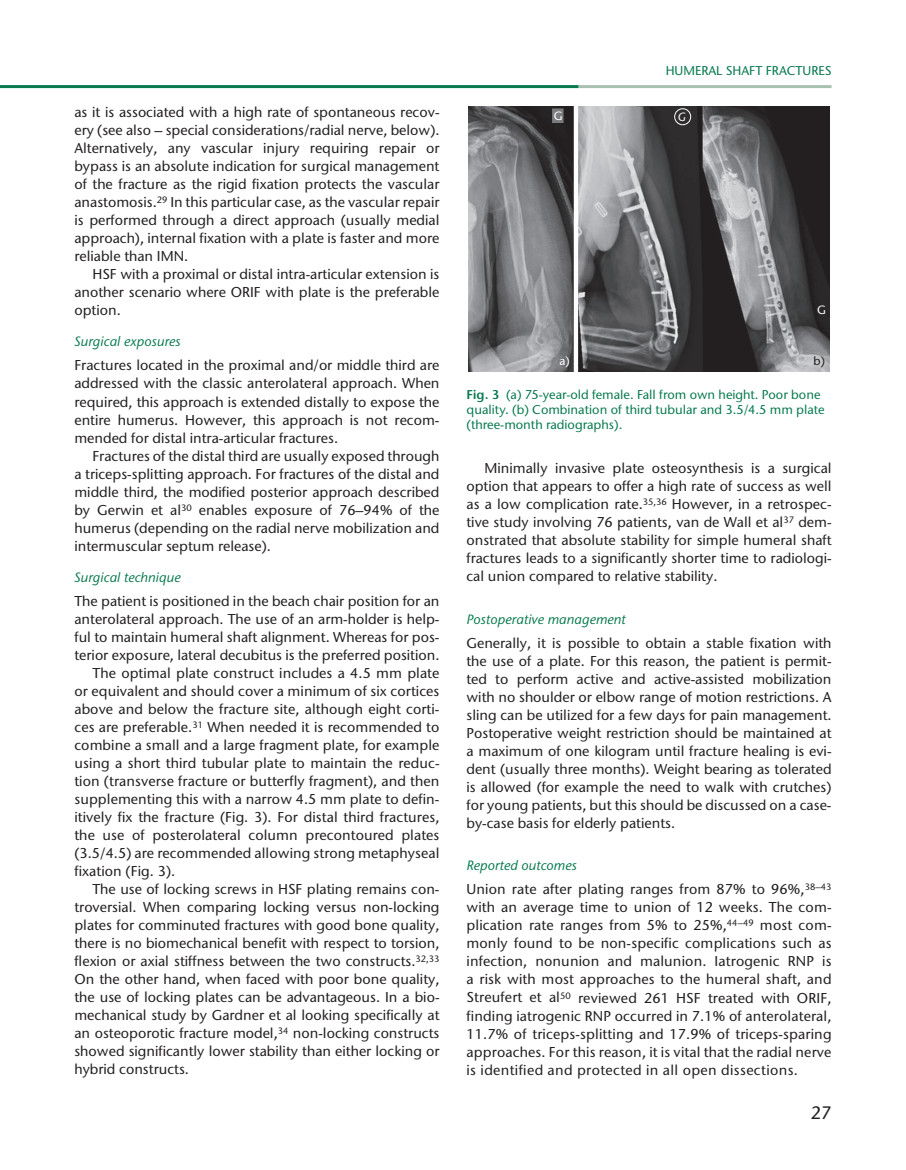
<style>
.page{position:relative;width:906px;height:1170px;background:#fff}
.page>*{position:absolute;margin:0;border:0;box-sizing:border-box;transform-origin:0 0}
.t1{font:500 18px "Stone Sans ITC Pro";color:#231f20}
.t2{font:500 14.25px/18px "Stone Sans ITC Pro";color:#231f20;text-align:justify}
.t3{font:italic 500 13.5px "Stone Sans ITC Pro";color:#077a4e}
.t4{font:500 12.75px/15px "Stone Sans ITC Pro";color:#077a4e}
.t5{font:500 12px "Stone Sans Std";color:#fff}
.t6{font:500 12px "Stone Sans Std";color:#231f20}
.t7{font:italic 500 12px "Stone Sans Std";color:#fff}
.s1{font-weight:600}
</style>
<div class="page">
<hr style="left:578px;top:85px;width:253px;height:3px;background:#a9c1b0">
<hr style="left:0;top:85px;width:578px;height:3px;background:#077a4e">
<img style="left:469px;top:106px;width:360px;height:266px">
<div style="left:674px;top:108px;width:17px;height:17px;border:1px solid #fff;border-radius:50%"></div>
<p class="t2" style="left:74px;top:103px;width:367px">as it is associated with a high rate of spontaneous recov&shy;ery (see also – special considerations/radial nerve, below).<br>Alternatively, any vascular injury requiring repair or bypass is an absolute indication for surgical management of the fracture as the rigid fixation protects the vascular anastomosis.<sup>29</sup> In this particular case, as the vascular repair is performed through a direct approach (usually medial approach), internal fixation with a plate is faster and more reliable than IMN.</p>
<p class="t2" style="left:74px;top:265px;width:366px;text-indent:18px">HSF with a proximal or distal intra-articular extension is another scenario where ORIF with plate is the preferable option.</p>
<p class="t3" style="left:74px;top:333px;width:108px">Surgical exposures</p>
<p class="t2" style="left:74px;top:356px;width:366px">Fractures located in the proximal and/or middle third are addressed with the classic anterolateral approach. When required, this approach is extended distally to expose the entire humerus. However, this approach is not recom&shy;mended for distal intra-articular fractures.</p>
<p class="t2" style="left:74px;top:446px;width:366px;text-indent:18px">Fractures of the distal third are usually exposed through a triceps-splitting approach. For fractures of the distal and middle third, the modified posterior approach described by Gerwin et al<sup>30</sup> enables exposure of 76–94% of the humerus (depending on the radial nerve mobilization and intermuscular septum release).</p>
<p class="t3" style="left:74px;top:569px;width:108px">Surgical technique</p>
<p class="t2" style="left:74px;top:592px;width:366px">The patient is positioned in the beach chair position for an</p>
<p class="t2" style="left:74px;top:610px;width:366px">anterolateral approach. The use of an arm-holder is help-</p>
<p class="t2" style="left:74px;top:628px;width:366px">ful to maintain humeral shaft alignment. Whereas for pos-</p>
<p class="t2" style="left:74px;top:646px;width:366px">terior exposure, lateral decubitus is the preferred position.</p>
<p class="t2" style="left:92px;top:664px;width:348px">The optimal plate construct includes a 4.5 mm plate</p>
<p class="t2" style="left:74px;top:682px;width:366px">or equivalent and should cover a minimum of six cortices</p>
<p class="t2" style="left:74px;top:700px;width:366px">above and below the fracture site, although eight corti-</p>
<p class="t2" style="left:74px;top:718px;width:366px">ces are preferable.<sup>31</sup> When needed it is recommended to</p>
<p class="t2" style="left:74px;top:736px;width:366px">combine a small and a large fragment plate, for example</p>
<p class="t2" style="left:74px;top:754px;width:366px">using a short third tubular plate to maintain the reduc-</p>
<p class="t2" style="left:74px;top:772px;width:366px">tion (transverse fracture or butterfly fragment), and then</p>
<p class="t2" style="left:74px;top:790px;width:366px">supplementing this with a narrow 4.5 mm plate to defin-</p>
<p class="t2" style="left:74px;top:808px;width:366px">itively fix the fracture (Fig. 3). For distal third fractures,</p>
<p class="t2" style="left:74px;top:826px;width:366px">the use of posterolateral column precontoured plates</p>
<p class="t2" style="left:74px;top:844px;width:366px">(3.5/4.5) are recommended allowing strong metaphyseal</p>
<p class="t2" style="left:74px;top:862px;width:102px">fixation (Fig. 3).</p>
<p class="t2" style="left:92px;top:880px;width:348px">The use of locking screws in HSF plating remains con-</p>
<p class="t2" style="left:74px;top:898px;width:366px">troversial. When comparing locking versus non-locking</p>
<p class="t2" style="left:74px;top:916px;width:366px">plates for comminuted fractures with good bone quality,</p>
<p class="t2" style="left:74px;top:934px;width:366px">there is no biomechanical benefit with respect to torsion,</p>
<p class="t2" style="left:74px;top:952px;width:366px">flexion or axial stiffness between the two constructs.<sup>32,33</sup></p>
<p class="t2" style="left:74px;top:970px;width:366px">On the other hand, when faced with poor bone quality,</p>
<p class="t2" style="left:74px;top:988px;width:366px">the use of locking plates can be advantageous. In a bio-</p>
<p class="t2" style="left:74px;top:1006px;width:366px">mechanical study by Gardner et al looking specifically at</p>
<p class="t2" style="left:74px;top:1024px;width:366px">an osteoporotic fracture model,<sup>34</sup> non-locking constructs</p>
<p class="t2" style="left:74px;top:1042px;width:367px">showed significantly lower stability than either locking or</p>
<p class="t2" style="left:74px;top:1060px;width:116px">hybrid constructs.</p>
<p class="t4" style="left:665px;top:63px;width:27px">Humera</p>
<p class="t4" style="left:716px;top:63px;width:18px">l shaft</p>
<p class="t4" style="left:765px;top:63px;width:9px">fract</p>
<p class="t4" style="left:802px;top:63px;width:16px">ures</p>
<p class="t5" style="left:553px;top:109px;width:10px">G</p>
<p class="t7" style="left:677px;top:110px;width:10px">G</p>
<p class="t5" style="left:817px;top:303px;width:10px">G</p>
<p class="t5" style="left:559px;top:353px;width:12px">a)</p>
<p class="t6" style="left:813px;top:353px;width:13px">b)</p>
<p class="t4" style="left:466px;top:387px;width:360px"><span class="s1">Fig. 3</span> (a) 75-year-old female. Fall from own height. Poor bone quality. (b) Combination of third tubular and 3.5/4.5 mm plate (three-month radiographs).</p>
<p class="t2" style="left:466px;top:459px;width:366px;text-indent:18px">Minimally invasive plate osteosynthesis is a surgical option that appears to offer a high rate of success as well as a low complication rate.<sup>35,36</sup> However, in a retrospec&shy;tive study involving 76 patients, van de Wall et al<sup>37</sup> dem&shy;onstrated that absolute stability for simple humeral shaft fractures leads to a significantly shorter time to radiologi&shy;cal union compared to relative stability.</p>
<p class="t3" style="left:466px;top:611px;width:161px">Postoperative management</p>
<p class="t2" style="left:466px;top:634px;width:366px">Generally, it is possible to obtain a stable fixation with the use of a plate. For this reason, the patient is permit&shy;ted to perform active and active-assisted mobilization with no shoulder or elbow range of motion restrictions. A sling can be utilized for a few days for pain management.<br>Postoperative weight restriction should be maintained at a maximum of one kilogram until fracture healing is evi&shy;dent (usually three months). Weight bearing as tolerated is allowed (for example the need to walk with crutches) for young patients, but this should be discussed on a case&shy;by-case basis for elderly patients.</p>
<p class="t3" style="left:466px;top:857px;width:112px">Reported outcomes</p>
<p class="t2" style="left:466px;top:880px;width:366px">Union rate after plating ranges from 87% to 96%,<sup>38–43 </sup>with an average time to union of 12 weeks. The com&shy;plication rate ranges from 5% to 25%,<sup>44–49</sup> most com&shy;monly found to be non-specific complications such as infection, nonunion and malunion. Iatrogenic RNP is a risk with most approaches to the humeral shaft, and Streufert et al<sup>50</sup> reviewed 261 HSF treated with ORIF, finding iatrogenic RNP occurred in 7.1% of anterolateral, 11.7% of triceps-splitting and 17.9% of triceps-sparing approaches. For this reason, it is vital that the radial nerve is identified and protected in all open dissections.</p>
<p class="t1" style="left:811px;top:1101px;width:22px">27</p>
</div>
